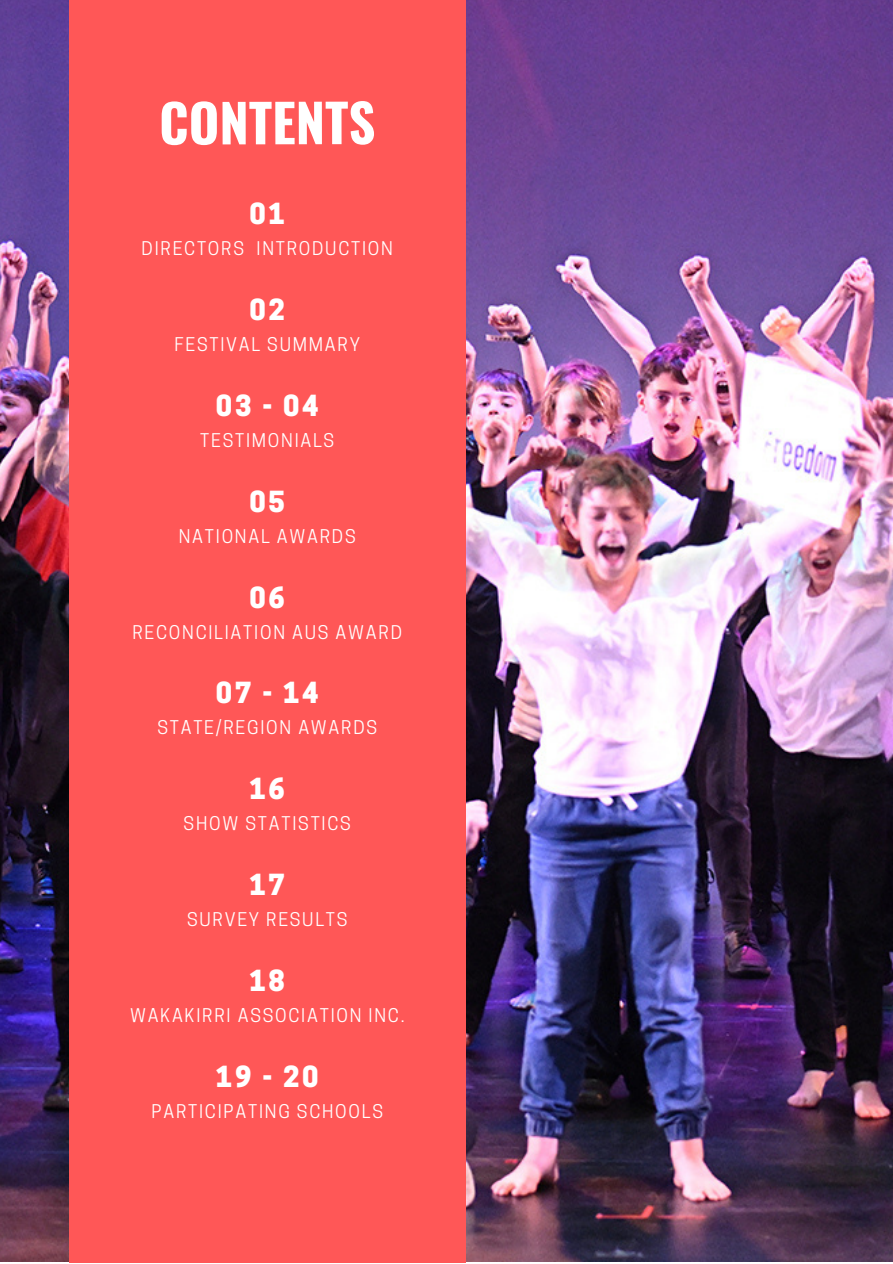
<style>
.page{position:relative;width:893px;height:1264px;background:#fff}
.page>*{position:absolute;margin:0;border:0;box-sizing:border-box;transform-origin:0 0}
.t1{font:700 52.5px "Oswald";letter-spacing:-.005em;color:#fff}
.t2{font:800 27.3px "Cooper Hewitt";letter-spacing:.1em;color:#fff}
.t3{font:17.7px "Cooper Hewitt";letter-spacing:.1em;color:#fff}
</style>
<div class="page">
<img style="left:0;top:0;width:892px;height:1261px">
<div style="left:69px;top:0;width:396px;height:1262px;background:#ff5757"></div>
<p class="t1" style="left:159px;top:82px;width:218px">CONTENTS</p>
<p class="t2" style="left:249px;top:204px;width:37px">01</p>
<p class="t3" style="left:142px;top:242px;width:253px">DIRECTORS INTRODUCTION</p>
<p class="t2" style="left:249px;top:300px;width:37px">02</p>
<p class="t3" style="left:175px;top:338px;width:187px">FESTIVAL SUMMARY</p>
<p class="t2" style="left:216px;top:395px;width:104px">03 - 04</p>
<p class="t3" style="left:200px;top:433px;width:136px">TESTIMONIALS</p>
<p class="t2" style="left:249px;top:491px;width:37px">05</p>
<p class="t3" style="left:179px;top:529px;width:178px">NATIONAL AWARDS</p>
<p class="t2" style="left:249px;top:587px;width:37px">06</p>
<p class="t3" style="left:132px;top:625px;width:271px">RECONCILIATION AUS AWARD</p>
<p class="t2" style="left:216px;top:683px;width:104px">07 - 14</p>
<p class="t3" style="left:157px;top:721px;width:221px">STATE/REGION AWARDS</p>
<p class="t2" style="left:249px;top:778px;width:37px">16</p>
<p class="t3" style="left:184px;top:816px;width:169px">SHOW STATISTICS</p>
<p class="t2" style="left:249px;top:874px;width:37px">17</p>
<p class="t3" style="left:187px;top:912px;width:162px">SURVEY RESULTS</p>
<p class="t2" style="left:249px;top:970px;width:37px">18</p>
<p class="t3" style="left:130px;top:1008px;width:276px">WAKAKIRRI ASSOCIATION INC.</p>
<p class="t2" style="left:216px;top:1066px;width:104px">19 - 20</p>
<p class="t3" style="left:151px;top:1104px;width:233px">PARTICIPATING SCHOOLS</p>
</div>
